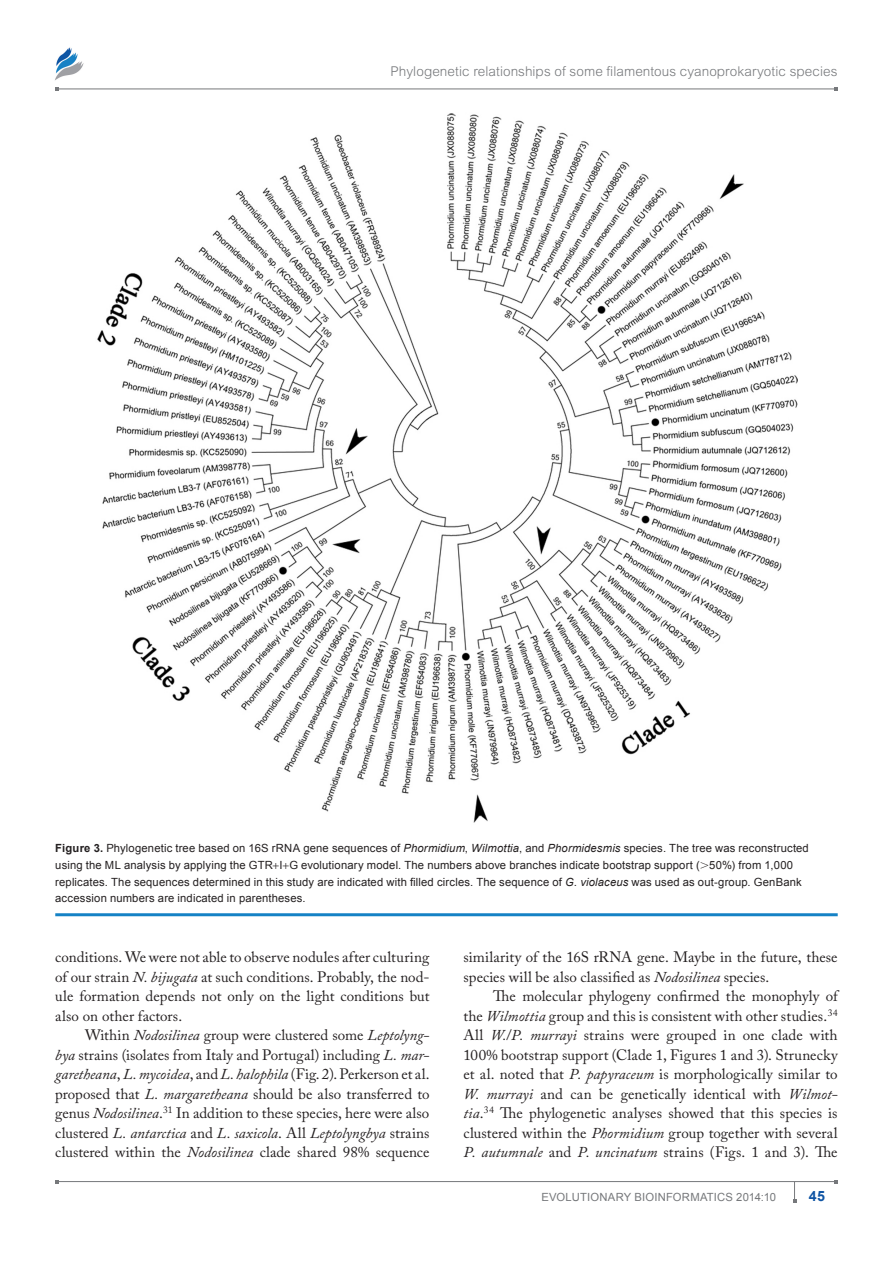
<style>
.page{position:relative;width:893px;height:1263px;background:#fff}
.page>*{position:absolute;margin:0;border:0;box-sizing:border-box;transform-origin:0 0}
.Tx{font:15px/19.5px "Adobe Caslon Pro";letter-spacing:.005em;color:#231f20;text-align:justify}
.TxF{font:15px/19.5px "Adobe Caslon Pro";color:#231f20;text-align:justify}
.t1{font:700 14.25px "Arial";color:#1055a4}
.t2{font:300 13.5px "Arial MT Std";letter-spacing:.005em;color:#76787b}
.FigC{font:11.25px/16.5px "Arial";letter-spacing:.015em;color:#231f20}
.t3{font:11.25px "Arial";letter-spacing:.015em;color:#76787b}
.s1{font-weight:700}
.s2{font-style:italic}
.s3{font-family:"Mathematical Pi One"}
</style>
<div class="page">
<hr style="left:57px;top:89px;width:779px;height:1px;background:#76787b">
<hr style="left:57px;top:1181px;width:779px;height:1px;background:#76787b">
<img style="left:55px;top:47px;width:29px;height:33px">
<svg style="left:793px;top:1182px;width:3px;height:20px"></svg>
<hr style="left:55px;top:913px;width:783px;height:3px;background:#1582c5">
<img style="left:97px;top:113px;width:700px;height:710px">
<p class="t2" style="left:391px;top:63px;width:448px">Phylogenetic relationships of some filamentous cyanoprokaryotic species</p>
<p class="FigC" style="left:55px;top:840px;width:230px"><span class="s1">Figure 3.</span> Phylogenetic tree based on 16S rRNA</p>
<p class="FigC" style="left:303px;top:840px;width:507px">gene sequences of <span class="s2">Phormidium</span>, <span class="s2">Wilmottia</span>, and <span class="s2">Phormidesmis</span> species. The tree was reconstructed</p>
<p class="FigC" style="left:55px;top:857px;width:211px">using the ML analysis by applying the GTR</p>
<p class="FigC" style="left:55px;top:857px;width:748px;text-indent:224px">I G evolutionary model. The numbers above branches indicate bootstrap support (<span class="s3">.</span>50%) from 1,000 replicates. The sequences determined in this study are indicated with filled circles. The sequence of <span class="s2">G. violaceus</span> was used as out-group. GenBank accession numbers are indicated in parentheses.</p>
<p class="TxF" style="left:55px;top:947px;width:376px">conditions. We were not able to observe nodules after culturing of our strain <span class="s2">N. bijugata</span> at such conditions. Probably, the nod&shy;ule formation depends not only on the light conditions but also on other factors.</p>
<p class="Tx" style="left:55px;top:1025px;width:376px;text-indent:30px">Within <span class="s2">Nodosilinea</span> group were clustered some <span class="s2">Leptolyng&shy;bya</span> strains (isolates from Italy and Portugal) including <span class="s2">L. mar&shy;garetheana</span>, <span class="s2">L. mycoidea</span>, and <span class="s2">L. halophila</span> (Fig. 2). Perkerson et al. proposed that <span class="s2">L. margaretheana</span> should be also transferred to genus <span class="s2">Nodosilinea</span>.<sup>31</sup> In addition to these species, here were also clustered <span class="s2">L. antarctica</span> and <span class="s2">L. saxicola</span>. All <span class="s2">Leptolyngbya</span> strains clustered within the <span class="s2">Nodosilinea</span> clade shared 98% sequence</p>
<p class="Tx" style="left:463px;top:947px;width:376px">similarity of the 16S rRNA gene. Maybe in the future, these species will be also classified as <span class="s2">Nodosilinea</span> species.</p>
<p class="Tx" style="left:463px;top:986px;width:376px;text-indent:30px">The molecular phylogeny confirmed the monophyly of the <span class="s2">Wilmottia</span> group and this is consistent with other studies.<sup>34<br></sup>All <span class="s2">W.</span>/<span class="s2">P. murrayi</span> strains were grouped in one clade with 100% bootstrap support (Clade 1, Figures 1 and 3). Strunecky et al. noted that <span class="s2">P. papyraceum</span> is morphologically similar to <span class="s2">W. murrayi</span> and can be genetically identical with <span class="s2">Wilmot&shy;tia</span>.<sup>34</sup> The phylogenetic analyses showed that this species is clustered within the <span class="s2">Phormidium</span> group together with several <span class="s2">P. autumnale</span> and <span class="s2">P. uncinatum</span> strains (Figs. 1 and 3). The</p>
<p class="t3" style="left:541px;top:1189px;width:236px">Evolutionary Bioinformatics 2014:10</p>
<p class="t1" style="left:809px;top:1186px;width:18px">45</p>
</div>
